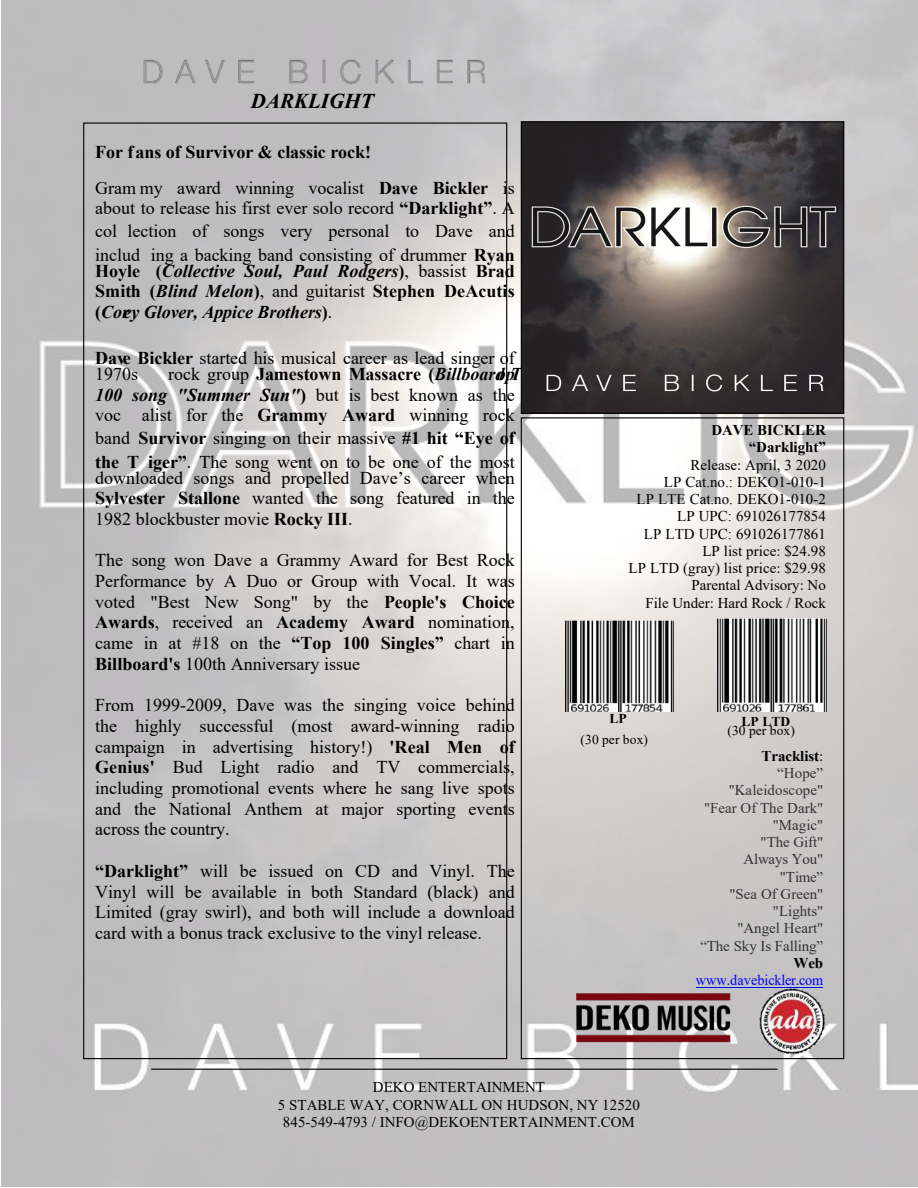
<style>
.page{position:relative;width:918px;height:1188px;background:#fff}
.page>*{position:absolute;margin:0;border:0;box-sizing:border-box;transform-origin:0 0}
.t1{font:italic 700 21px "Times New Roman";color:#000}
.t2{font:18px/20.7px "Times New Roman";color:#000;text-align:justify}
.t3{font:italic 700 18px/20.7px "Times New Roman";letter-spacing:-.005em;color:#000;text-align:justify}
.t4{font:700 18px/35.8px "Times New Roman";color:#000}
.t5{font:15px/17.2px "Times New Roman";color:#000;text-align:center}
.t6{font:15px/17.2px "Times New Roman";color:#333;text-align:right}
.t7{font:15px "Times New Roman";letter-spacing:-.01em;color:#00f;scale:.95 1}
.t8{font:700 15px "Times New Roman";color:#000}
.t9{font:13.5px "Times New Roman";letter-spacing:.005em;color:#000}
.t10{font:700 13.5px "Times New Roman";color:#000}
.s1{font-weight:400}
.s2{font-weight:700}
.s3{font-style:normal}
.s4{font-weight:400;font-style:normal}
.s5{font-weight:700;font-style:italic}
.s6{font-style:inherit}
.s7{font-weight:700;color:#000}
.s8{color:#000}
</style>
<div class="page">
<img style="left:1px;top:0;width:917px;height:1186px">
<img style="left:135px;top:54px;width:359px;height:35px">
<hr style="left:151px;top:1069px;width:627px;height:1px;background:#000">
<img style="left:565px;top:620px;width:108px;height:92px">
<img style="left:717px;top:619px;width:109px;height:93px">
<img style="left:760px;top:989px;width:64px;height:64px">
<svg style="left:521px;top:121px;width:323px;height:293px;background:#514c4b"></svg>
<img style="left:571px;top:988px;width:163px;height:58px">
<hr style="left:696px;top:988px;width:127px;height:1px;background:#00f">
<p class="t1" style="left:251px;top:87px;width:124px">DARKLIGHT</p>
<p class="t4" style="left:95px;top:133px;width:421px">For fans of Survivor &amp; classic rock!<br><span class="s1">Gram my award winning vocalist</span> Dave Bickler <span class="s1">is</span></p>
<p class="t2" style="left:95px;top:196px;width:421px;line-height:23.1px">about to release his first ever solo record <span class="s2">“Darklight”</span>. A col lection of songs very personal to Dave and includ ing a backing band consisting of drummer <span class="s2">Ryan</span></p>
<p class="t3" style="left:95px;top:260px;width:421px"><span class="s3">Hoyle (</span>Collective Soul, Paul Rodgers<span class="s3">)</span><span class="s4">, bassist</span> <span class="s3">Brad Smith (</span>Blind Melon<span class="s3">)</span><span class="s4">, and guitarist</span> <span class="s3">Stephen DeAcutis (</span>Corey Glover, Appice Brothers<span class="s3">)</span><span class="s4">.</span></p>
<p class="t2" style="left:95px;top:350px;width:421px;line-height:15.9px"><span class="s2">Dave Bickler</span> started his musical career as lead singer of<br>1970s</p>
<p class="t2" style="left:95px;top:363px;width:428px;text-align:left;text-indent:73px">rock group <span class="s2">Jamestown Massacre (</span><span class="s5">Billboard op T<br>100 song "Summer Sun"</span><span class="s2">)</span> but is best known as the voc alist for the <span class="s2">Grammy Award</span> winning rock</p>
<p class="t2" style="left:95px;top:426px;width:421px;line-height:23.5px">band <span class="s2">Survivor</span> singing on their massive <span class="s2">#1 hit “Eye of the T iger”</span>. The song went on to be one of the most</p>
<p class="t2" style="left:95px;top:467px;width:421px">downloaded songs and propelled Dave’s career when <span class="s2">Sylvester Stallone</span> wanted the song featured in the 1982 blockbuster movie <span class="s2">Rocky III</span>.</p>
<p class="t2" style="left:95px;top:549px;width:421px">The song won Dave a Grammy Award for Best Rock Performance by A Duo or Group with Vocal. It was voted "Best New Song" by the <span class="s2">People's Choice Awards</span>, received an <span class="s2">Academy Award</span> nomination, came in at #18 on the <span class="s2">“Top 100 Singles”</span> chart in <span class="s2">Billboard's</span> 100th Anniversary issue</p>
<p class="t2" style="left:95px;top:694px;width:421px">From 1999-2009, Dave was the singing voice behind the highly successful (most award-winning radio campaign in advertising history!) <span class="s2">'Real Men of Genius'</span> Bud Light radio and TV commercials, including promotional events where he sang live spots and the National Anthem at major sporting events across the country.</p>
<p class="t2" style="left:95px;top:860px;width:421px"><span class="s2">“Darklight”</span> will be issued on CD and Vinyl. The Vinyl will be available in both Standard (black) and Limited (gray swirl), and both will include a download card with a bonus track exclusive to the vinyl release.</p>
<p class="t5" style="left:629px;top:421px;width:199px;text-align:right"><span class="s2">DAVE BICKLER<br>“Darklight”<br></span>Release: <span class="s6">April</span>, <span class="s6">3</span> 20<span class="s6">20<br></span>LP Cat.no.: DEKO1-010-1<br>LP LTE Cat.no. DEKO1-010-2<br>LP UPC: 691026177854<br>LP LTD UPC: 691026177861<br>LP list price: $24.98<br>LP LTD (gray) list price: $29.98<br>Parental Advisory: No<br>File Under: Hard Rock / Rock</p>
<p class="t10" style="left:609px;top:709px;width:19px">LP</p>
<p class="t10" style="left:742px;top:711px;width:50px">LP LTD</p>
<p class="t9" style="left:581px;top:730px;width:69px">(30 per box)</p>
<p class="t9" style="left:728px;top:721px;width:69px">(30 per box)</p>
<p class="t6" style="left:700px;top:747px;width:124px"><span class="s7">Tracklist</span><span class="s8">:<br></span>“Hope” "Kaleidoscope" "Fear Of The Dark" "Magic"<br>"The Gift"<br>Always You" "Time”<br>"Sea Of Green" "Lights"<br>"Angel Heart"<br>“The Sky Is Falling”</p>
<p class="t8" style="left:793px;top:952px;width:31px">Web</p>
<p class="t7" style="left:696px;top:969px;width:136px">www.davebickler.com</p>
<p class="t5" style="left:278px;top:1078px;width:364px">DEKO ENTERTAINMENT<br>5 STABLE WAY, CORNWALL ON HUDSON, NY 12520<br>845-549-4793 / INFO@DEKOENTERTAINMENT.COM</p>
</div>
